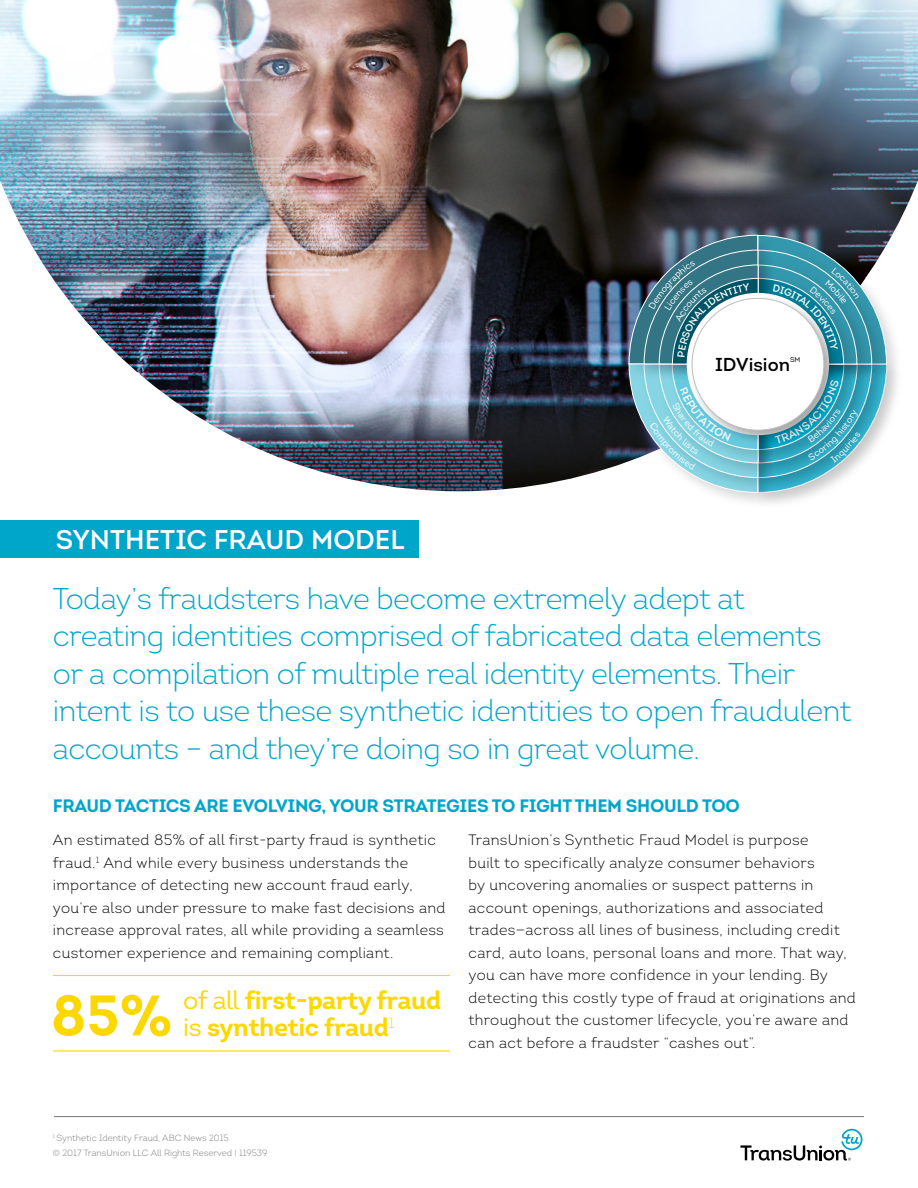
<style>
.page{position:relative;width:918px;height:1188px;background:#fff}
.page>*{position:absolute;margin:0;border:0;box-sizing:border-box;transform-origin:0 0}
.t1{font:700 57.15px "Intro";color:#fcd800}
.t2{font:300 30px/37.5px "Intro";letter-spacing:-.02em;color:#00a6ca}
.t3{font:27px "Intro Semi Bold Caps";color:#fff}
.t4{font:700 25.5px/27px "Intro";letter-spacing:-.02em;color:#fcd800}
.t5{font:600 18.75px "Intro";color:#000}
.t6{font:18px "Intro Bold Caps";letter-spacing:-.02em;color:#00a6ca}
.t7{font:300 15px/22.5px "Intro";letter-spacing:.02em;color:#000}
.t8{font:300 9px/15px "Intro";color:#77787b}
.t9{font:7.05px "Intro";color:#000}
.s1{font-weight:400}
</style>
<div class="page">
<img style="left:0;top:0;width:918px;height:491px">
<hr style="left:54px;top:1116px;width:810px;height:1px;background:#77787b">
<svg style="left:740px;top:1129px;width:122px;height:32px"></svg>
<div style="left:0;top:521px;width:418px;height:37px;background:#00a6ca"></div>
<img style="left:779px;top:385px;width:128px;height:118px">
<img style="left:779px;top:385px;width:114px;height:114px">
<img style="left:621px;top:385px;width:158px;height:118px">
<img style="left:637px;top:493px;width:142px;height:6px">
<img style="left:779px;top:228px;width:128px;height:157px">
<img style="left:887px;top:242px;width:6px;height:143px">
<img style="left:621px;top:227px;width:158px;height:158px">
<hr style="left:53px;top:975px;width:397px;height:1px;background:#fcd800">
<hr style="left:53px;top:1050px;width:397px;height:2px;background:#fcd800">
<svg style="left:629px;top:235px;width:258px;height:258px"></svg>
<h3 class="t3" style="left:56px;top:522px;width:350px">SYNTHETIC FRAUD MODEL</h3>
<p class="t5" style="left:715px;top:352px;width:76px">IDVision</p>
<p class="t9" style="left:790px;top:355px;width:12px">SM</p>
<p class="t2" style="left:53px;top:580px;width:800px">Today’s fraudsters have become extremely adept at creating identities comprised of fabricated data elements or a compilation of multiple real identity elements. Their intent is to use these synthetic identities to open fraudulent accounts – and they’re doing so in great volume.</p>
<p class="t6" style="left:53px;top:794px;width:688px">FRAUD TACTICS ARE EVOLVING, YOUR STRATEGIES TO FIGHT THEM SHOULD TOO</p>
<p class="t7" style="left:53px;top:829px;width:394px">An estimated 85% of all first-party fraud is synthetic fraud.<sup>1</sup> And while every business understands the importance of detecting new account fraud early, you’re also under pressure to make fast decisions and increase approval rates, all while providing a seamless customer experience and remaining compliant.</p>
<p class="t7" style="left:469px;top:829px;width:389px">TransUnion’s Synthetic Fraud Model is purpose<br>built to specifically analyze consumer behaviors<br>by uncovering anomalies or suspect patterns in account openings, authorizations and associated trades—across all lines of business, including credit card, auto loans, personal loans and more. That way, you can have more confidence in your lending. By detecting this costly type of fraud at originations and throughout the customer lifecycle, you’re aware and can act before a fraudster “cashes out”.</p>
<h1 class="t1" style="left:51px;top:979px;width:123px">85%</h1>
<h3 class="t4" style="left:183px;top:987px;width:260px"><span class="s1">of all</span> first-party fraud <span class="s1">is</span> synthetic fraud<sup>1</sup></h3>
<p class="t8" style="left:53px;top:1130px;width:216px"><sup>1</sup> Synthetic Identity Fraud, ABC News 2015<br>© 2017 TransUnion LLC All Rights Reserved | 119539</p>
</div>
